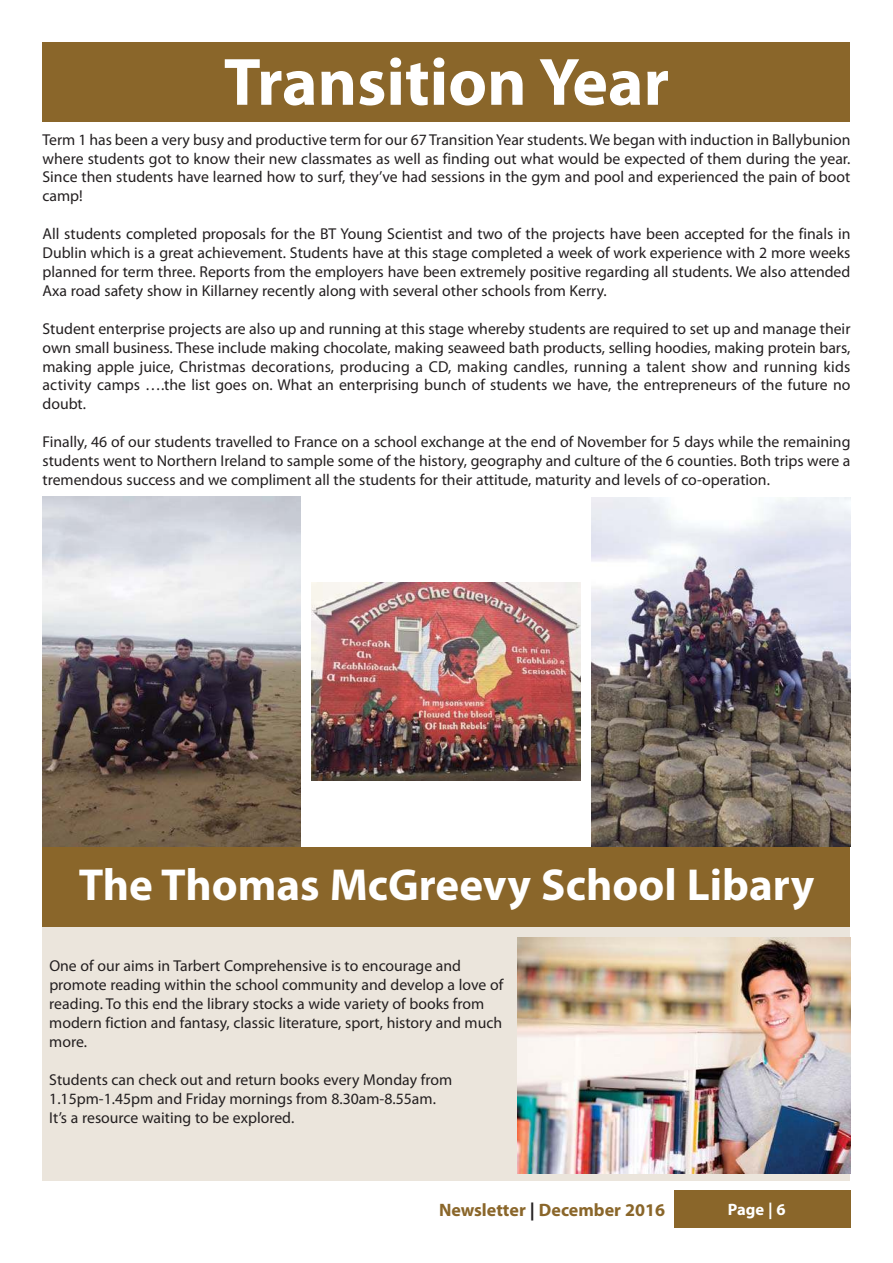
<style>
.page{position:relative;width:893px;height:1263px;background:#fff}
.page>*{position:absolute;margin:0;border:0;box-sizing:border-box;transform-origin:0 0}
.t1{font:700 67.5px "Myriad Pro";color:#fff}
.t2{font:700 45px "Myriad Pro";color:#fff}
.t3{font:700 18px "Myriad Pro";color:#8a662a}
.t4{font:700 16.5px "Myriad Pro";color:#fff}
.t5{font:15.75px/18.9px "Myriad Pro";color:#231f20;text-align:justify}
.s1{color:#231f20}
</style>
<div class="page">
<div style="left:674px;top:1190px;width:176px;height:38px;background:#8a662a"></div>
<img style="left:43px;top:497px;width:258px;height:349px">
<div style="left:43px;top:919px;width:807px;height:262px;background:#ebe5dc"></div>
<img style="left:518px;top:938px;width:332px;height:235px">
<img style="left:591px;top:497px;width:259px;height:349px">
<img style="left:312px;top:582px;width:269px;height:199px">
<div style="left:43px;top:43px;width:807px;height:79px;background:#8a662a"></div>
<div style="left:43px;top:847px;width:807px;height:80px;background:#8a662a"></div>
<h1 class="t1" style="left:224px;top:49px;width:447px">Transition Year</h1>
<p class="t5" style="left:43px;top:130px;width:809px">Term 1 has been a very busy and productive term for our 67 Transition Year students. We began with induction in Ballybunion where students got to know their new classmates as well as finding out what would be expected of them during the year.<br>Since then students have learned how to surf, they’ve had sessions in the gym and pool and experienced the pain of boot camp!</p>
<p class="t5" style="left:43px;top:225px;width:809px">All students completed proposals for the BT Young Scientist and two of the projects have been accepted for the finals in Dublin which is a great achievement. Students have at this stage completed a week of work experience with 2 more weeks planned for term three. Reports from the employers have been extremely positive regarding all students. We also attended Axa road safety show in Killarney recently along with several other schools from Kerry.</p>
<p class="t5" style="left:43px;top:319px;width:809px">Student enterprise projects are also up and running at this stage whereby students are required to set up and manage their own small business. These include making chocolate, making seaweed bath products, selling hoodies, making protein bars, making apple juice, Christmas decorations, producing a CD, making candles, running a talent show and running kids activity camps ….the list goes on. What an enterprising bunch of students we have, the entrepreneurs of the future no doubt.</p>
<p class="t5" style="left:43px;top:433px;width:809px">Finally, 46 of our students travelled to France on a school exchange at the end of November for 5 days while the remaining students went to Northern Ireland to sample some of the history, geography and culture of the 6 counties. Both trips were a tremendous success and we compliment all the students for their attitude, maturity and levels of co-operation.</p>
<h2 class="t2" style="left:79px;top:863px;width:737px">The Thomas McGreevy School Libary</h2>
<p class="t5" style="left:49px;top:957px;width:455px;text-align:left">One of our aims in Tarbert Comprehensive is to encourage and promote reading within the school community and develop a love of reading. To this end the library stocks a wide variety of books from modern fiction and fantasy, classic literature, sport, history and much more.</p>
<p class="t5" style="left:49px;top:1070px;width:404px;text-align:left">Students can check out and return books every Monday from<br>1.15pm-1.45pm and Friday mornings from 8.30am-8.55am.<br>It’s a resource waiting to be explored.</p>
<p class="t3" style="left:439px;top:1201px;width:227px">Newsletter <span class="s1">|</span> December 2016</p>
<p class="t4" style="left:728px;top:1201px;width:59px">Page | 6</p>
</div>
